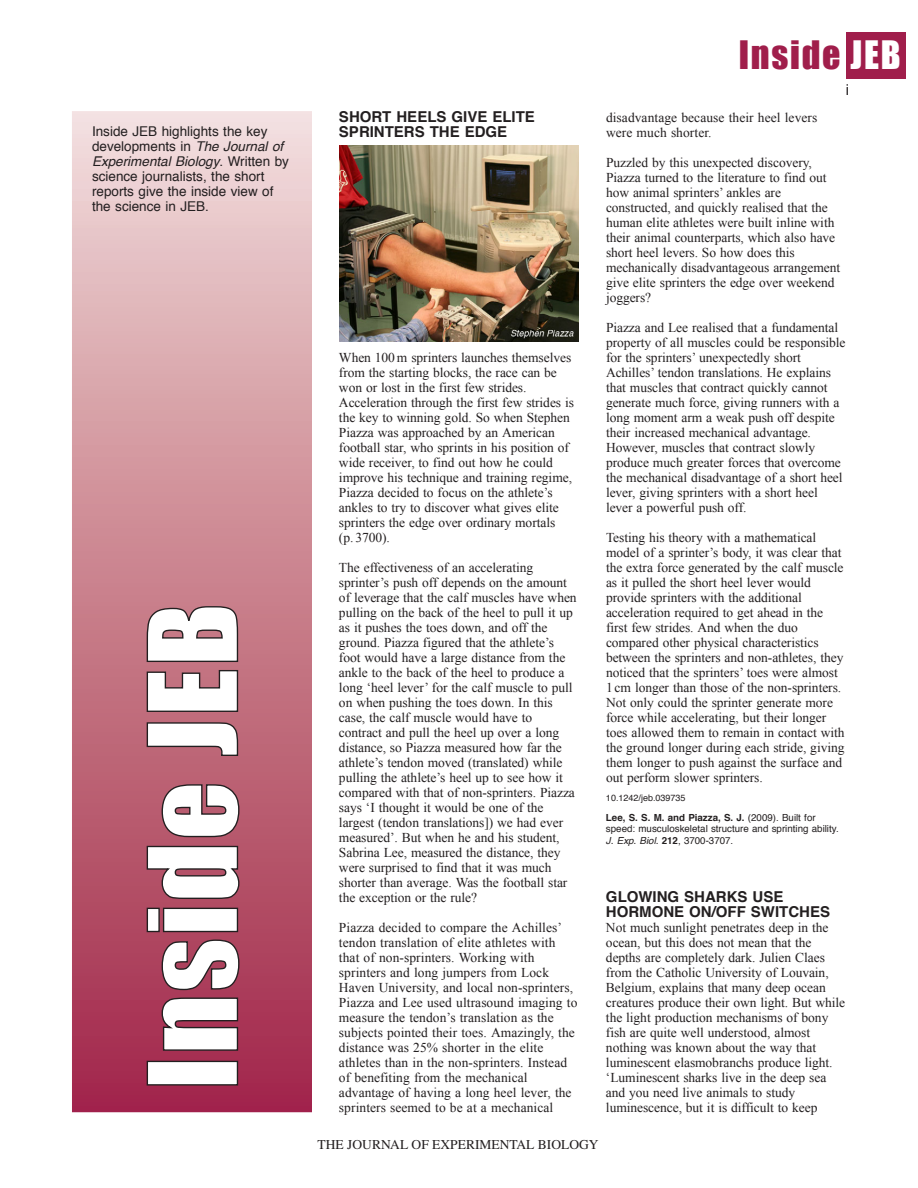
<style>
.page{position:relative;width:918px;height:1188px;background:#fff}
.page>*{position:absolute;margin:0;border:0;box-sizing:border-box;transform-origin:0 0}
.t1{font:114px "Impact";letter-spacing:.025em;color:#fff}
.t2{font:36px "Impact";letter-spacing:.05em;color:#a01e4b}
.t3{font:700 15px/15px "Helvetica";color:#231f20}
.t4{font:15px "Helvetica";color:#231f20}
.t5{font:13.5px/15px "Times New Roman";letter-spacing:-.005em;color:#231f20}
.t6{font:13.5px/15px "Helvetica";color:#231f20}
.t7{font:13.5px "Times";color:#231f20}
.t8{font:9.75px/11.2px "Helvetica";color:#231f20}
.t9{font:9px "Helvetica";color:#231f20}
.s1{font-style:italic}
.s2{color:#fff}
.s3{font-weight:700}
</style>
<div class="page">
<div style="left:846px;top:32px;width:60px;height:46px;background:#a01e4b"></div>
<div style="left:72px;top:111px;width:240px;height:1001px;background:linear-gradient(to bottom,#f1dcd8,#a02444)"></div>
<img style="left:339px;top:146px;width:240px;height:195px">
<p class="t6" style="left:92px;top:125px;width:199px">Inside JEB highlights the key developments in <span class="s1">The Journal of<br>Experimental Biology</span>. Written by science journalists, the short reports give the inside view of the science in JEB.</p>
<h1 class="t1" style="left:123px;top:1090px;width:488px;rotate:-90deg">Inside JEB</h1>
<p class="t3" style="left:339px;top:111px;width:197px">SHORT HEELS GIVE ELITE<br>SPRINTERS THE EDGE</p>
<p class="t5" style="left:339px;top:350px;width:237px">When 100 m sprinters launches themselves from the starting blocks, the race can be won or lost in the first few strides.<br>Acceleration through the first few strides is the key to winning gold. So when Stephen Piazza was approached by an American football star, who sprints in his position of wide receiver, to find out how he could improve his technique and training regime, Piazza decided to focus on the athlete’s ankles to try to discover what gives elite sprinters the edge over ordinary mortals<br>(p. 3700).</p>
<p class="t5" style="left:339px;top:560px;width:239px">The effectiveness of an accelerating sprinter’s push off depends on the amount of leverage that the calf muscles have when pulling on the back of the heel to pull it up as it pushes the toes down, and off the ground. Piazza figured that the athlete’s foot would have a large distance from the ankle to the back of the heel to produce a long ‘heel lever’ for the calf muscle to pull on when pushing the toes down. In this case, the calf muscle would have to contract and pull the heel up over a long distance, so Piazza measured how far the athlete’s tendon moved (translated) while pulling the athlete’s heel up to see how it compared with that of non-sprinters. Piazza says ‘I thought it would be one of the largest (tendon translations]) we had ever measured’. But when he and his student, Sabrina Lee, measured the distance, they were surprised to find that it was much shorter than average. Was the football star the exception or the rule?</p>
<p class="t5" style="left:339px;top:920px;width:240px">Piazza decided to compare the Achilles’ tendon translation of elite athletes with that of non-sprinters. Working with sprinters and long jumpers from Lock Haven University, and local non-sprinters, Piazza and Lee used ultrasound imaging to measure the tendon’s translation as the subjects pointed their toes. Amazingly, the distance was 25% shorter in the elite athletes than in the non-sprinters. Instead of benefiting from the mechanical advantage of having a long heel lever, the sprinters seemed to be at a mechanical</p>
<h2 class="t2" style="left:739px;top:33px;width:163px">Inside <span class="s2">JEB</span></h2>
<p class="t4" style="left:846px;top:83px;width:5px">i</p>
<p class="t5" style="left:606px;top:110px;width:213px">disadvantage because their heel levers were much shorter.</p>
<p class="t5" style="left:606px;top:155px;width:236px">Puzzled by this unexpected discovery, Piazza turned to the literature to find out how animal sprinters’ ankles are constructed, and quickly realised that the human elite athletes were built inline with their animal counterparts, which also have short heel levers. So how does this mechanically disadvantageous arrangement give elite sprinters the edge over weekend joggers?</p>
<p class="t5" style="left:606px;top:320px;width:241px">Piazza and Lee realised that a fundamental property of all muscles could be responsible for the sprinters’ unexpectedly short Achilles’ tendon translations. He explains that muscles that contract quickly cannot generate much force, giving runners with a long moment arm a weak push off despite their increased mechanical advantage.<br>However, muscles that contract slowly produce much greater forces that overcome the mechanical disadvantage of a short heel lever, giving sprinters with a short heel lever a powerful push off.</p>
<p class="t5" style="left:606px;top:530px;width:240px">Testing his theory with a mathematical model of a sprinter’s body, it was clear that the extra force generated by the calf muscle as it pulled the short heel lever would provide sprinters with the additional acceleration required to get ahead in the first few strides. And when the duo compared other physical characteristics between the sprinters and non-athletes, they noticed that the sprinters’ toes were almost 1 cm longer than those of the non-sprinters.<br>Not only could the sprinter generate more force while accelerating, but their longer toes allowed them to remain in contact with the ground longer during each stride, giving them longer to push against the surface and out perform slower sprinters.</p>
<p class="t9" style="left:606px;top:794px;width:81px">10.1242/jeb.039735</p>
<p class="t8" style="left:606px;top:813px;width:234px"><span class="s3">Lee, S. S. M. and Piazza, S. J.</span> (2009). Built for speed: musculoskeletal structure and sprinting ability.<br><span class="s1">J. Exp. Biol.</span> <span class="s3">212</span>, 3700-3707.</p>
<p class="t3" style="left:606px;top:891px;width:226px">GLOWING SHARKS USE<br>HORMONE ON/OFF SWITCHES</p>
<p class="t5" style="left:606px;top:920px;width:241px">Not much sunlight penetrates deep in the ocean, but this does not mean that the depths are completely dark. Julien Claes from the Catholic University of Louvain, Belgium, explains that many deep ocean creatures produce their own light. But while the light production mechanisms of bony fish are quite well understood, almost nothing was known about the way that luminescent elasmobranchs produce light. ‘Luminescent sharks live in the deep sea and you need live animals to study luminescence, but it is difficult to keep</p>
<p class="t7" style="left:318px;top:1137px;width:282px">THE JOURNAL OF EXPERIMENTAL BIOLOGY</p>
</div>
